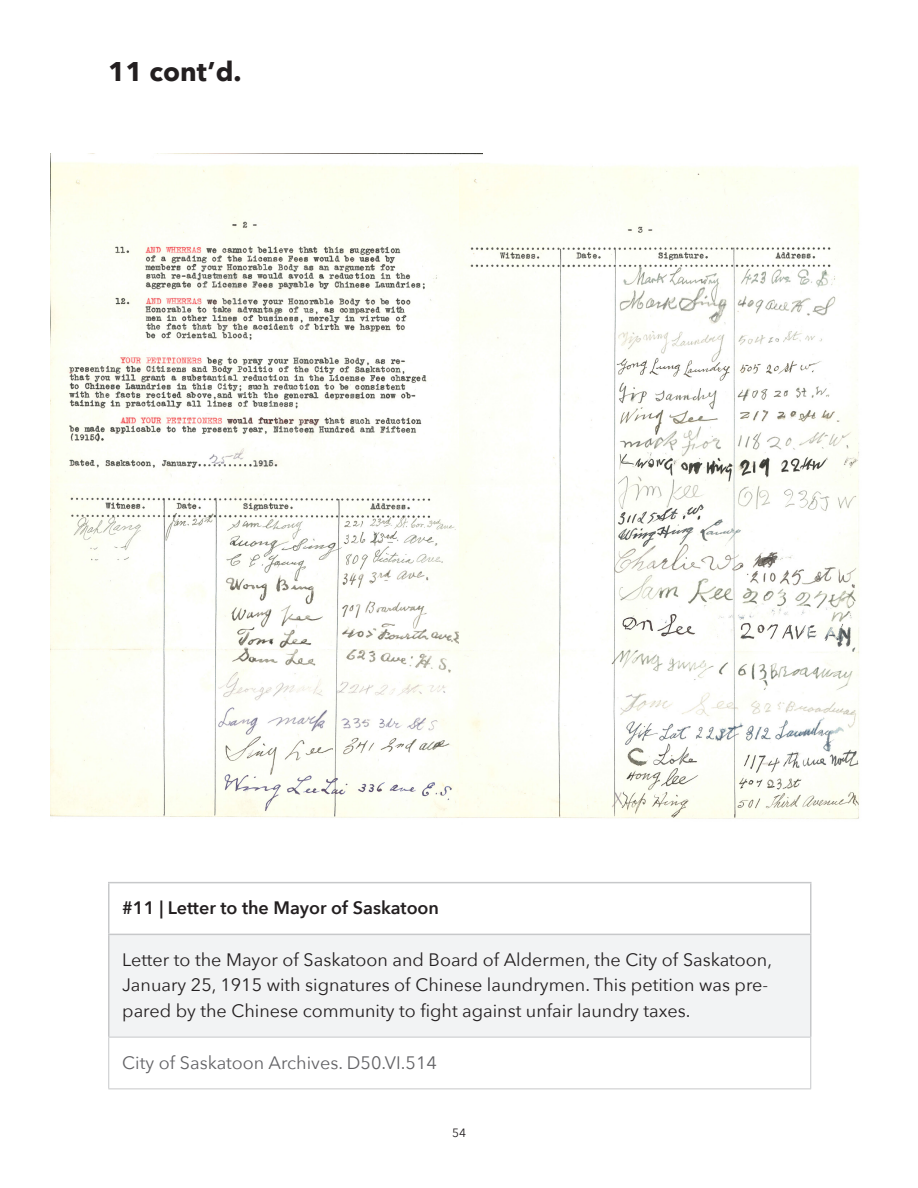
<style>
.page{position:relative;width:918px;height:1188px;background:#fff}
.page>*{position:absolute;margin:0;border:0;box-sizing:border-box;transform-origin:0 0}
.t1{font:700 27px "Avenir Next";color:#231f20}
.t2{font:18px/25.5px "Avenir Next";color:#231f20}
.t3{font:18px "Avenir Next";color:#636366}
.t4{font:600 18px "Avenir Next";color:#231f20}
.t5{font:12px "Avenir Next";color:#231f20}
</style>
<div class="page">
<div style="left:109px;top:934px;width:702px;height:103px;background:#f2f3f4"></div>
<hr style="left:108px;top:935px;width:2px;height:102px;background:#c7c8ca">
<hr style="left:810px;top:935px;width:2px;height:102px;background:#c7c8ca">
<hr style="left:108px;top:1037px;width:703px;height:1px;background:#c7c8ca">
<hr style="left:108px;top:1038px;width:1px;height:51px;background:#c7c8ca">
<hr style="left:810px;top:1038px;width:1px;height:51px;background:#c7c8ca">
<hr style="left:108px;top:1089px;width:703px;height:1px;background:#c7c8ca">
<hr style="left:108px;top:882px;width:704px;height:1px;background:#c7c8ca">
<hr style="left:108px;top:883px;width:2px;height:51px;background:#c7c8ca">
<hr style="left:810px;top:883px;width:2px;height:51px;background:#c7c8ca">
<hr style="left:108px;top:934px;width:704px;height:1px;background:#c7c8ca">
<img style="left:50px;top:154px;width:432px;height:664px">
<img style="left:460px;top:160px;width:399px;height:659px">
<p class="t1" style="left:108px;top:55px;width:135px">11 cont’d.</p>
<p class="t4" style="left:122px;top:897px;width:318px">#11 | Letter to the Mayor of Saskatoon</p>
<p class="t2" style="left:122px;top:947px;width:651px">Letter to the Mayor of Saskatoon and Board of Aldermen, the City of Saskatoon,<br>January 25, 1915 with signatures of Chinese laundrymen. This petition was pre&shy;pared by the Chinese community to fight against unfair laundry taxes.</p>
<p class="t3" style="left:122px;top:1052px;width:316px">City of Saskatoon Archives. D50.VI.514</p>
<p class="t5" style="left:452px;top:1126px;width:15px">54</p>
</div>
